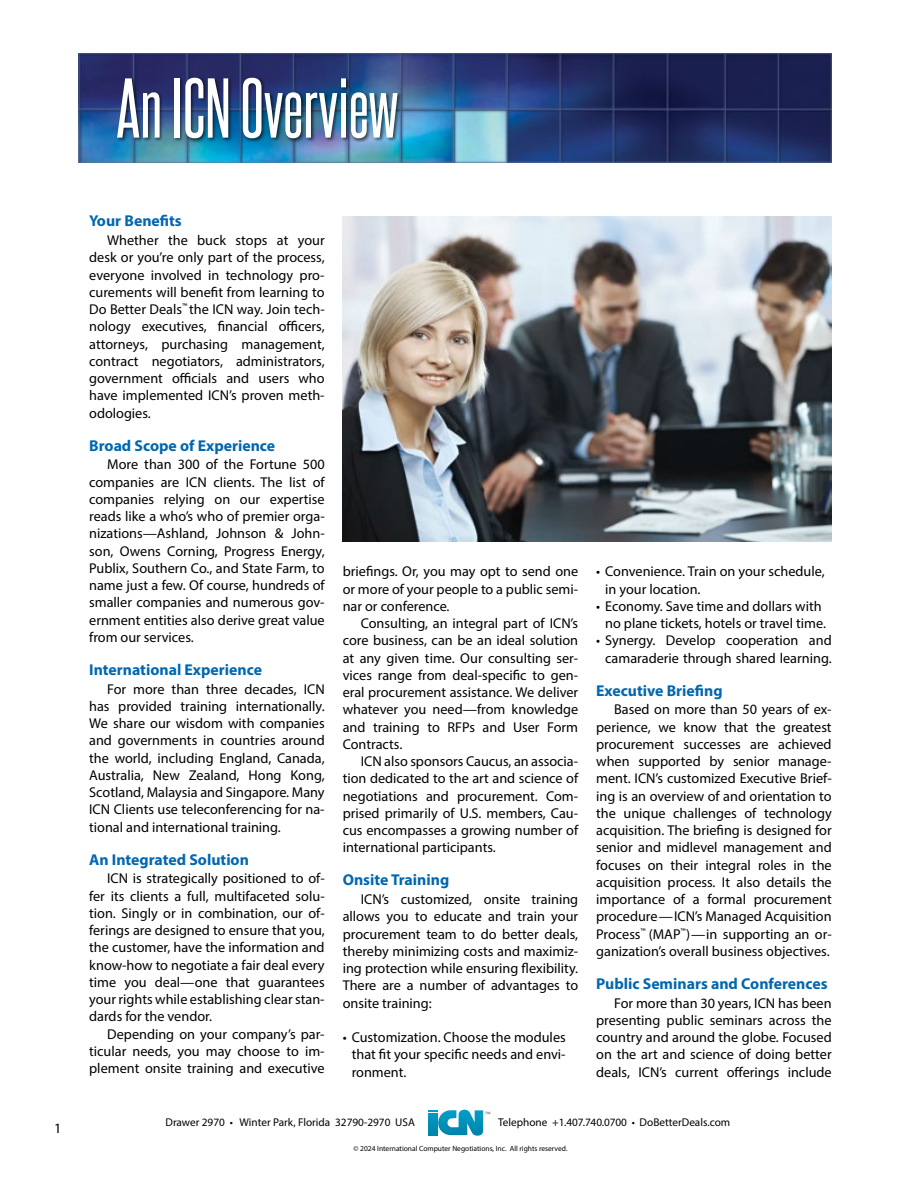
<style>
.page{position:relative;width:918px;height:1188px;background:#fff}
.page>*{position:absolute;margin:0;border:0;box-sizing:border-box;transform-origin:0 0}
.t1{font:72px "Steelfish Rg";color:#fff}
.t2{font:700 15.75px "Myriad Pro";color:#0067b1}
.t3{font:14.25px/17.2px "Myriad Pro";color:#000;text-align:justify}
.t4{font:11.25px "Myriad Pro";color:#000}
.t5{font:7.5px "Myriad Pro";color:#000}
.t6{font:5.85px "Helvetica Neue";color:#636466}
</style>
<div class="page">
<svg style="left:428px;top:1109px;width:55px;height:27px"></svg>
<img style="left:79px;top:53px;width:753px;height:110px">
<div style="left:116px;top:77px;width:286px;height:66px;background:#000;opacity:.6"></div>
<img style="left:343px;top:216px;width:489px;height:325px">
<p class="t3" style="left:54px;top:1120px;width:9px">1</p>
<h1 class="t1" style="left:116px;top:57px;width:284px">An ICN Overview</h1>
<p class="t2" style="left:89px;top:211px;width:94px">Your Benefits</p>
<p class="t3" style="left:89px;top:231px;width:237px;text-indent:18px">Whether the buck stops at your desk or you’re only part of the process, everyone involved in technology pro&shy;curements will benefit from learning to Do Better Deals<sup>™</sup> the ICN way. Join tech&shy;nology executives, financial officers, attorneys, purchasing management, contract negotiators, administrators, government officials and users who have implemented ICN’s proven meth&shy;odologies.</p>
<p class="t2" style="left:89px;top:435px;width:188px">Broad Scope of Experience</p>
<p class="t3" style="left:89px;top:456px;width:237px;text-indent:18px">More than 300 of the Fortune 500 companies are ICN clients. The list of companies relying on our expertise reads like a who’s who of premier orga&shy;nizations—Ashland, Johnson &amp; John&shy;son, Owens Corning, Progress Energy, Publix, Southern Co., and State Farm, to name just a few. Of course, hundreds of smaller companies and numerous gov&shy;ernment entities also derive great value from our services.</p>
<p class="t2" style="left:89px;top:659px;width:174px">International Experience</p>
<p class="t3" style="left:89px;top:680px;width:237px;text-indent:18px">For more than three decades, ICN has provided training internationally.<br>We share our wisdom with companies and governments in countries around the world, including England, Canada, Australia, New Zealand, Hong Kong, Scotland, Malaysia and Singapore. Many ICN Clients use teleconferencing for na&shy;tional and international training.</p>
<p class="t2" style="left:89px;top:849px;width:161px">An Integrated Solution</p>
<p class="t3" style="left:89px;top:870px;width:237px;text-indent:18px">ICN is strategically positioned to of&shy;fer its clients a full, multifaceted solu&shy;tion. Singly or in combination, our of&shy;ferings are designed to ensure that you, the customer, have the information and know-how to negotiate a fair deal every time you deal—one that guarantees your rights while establishing clear stan&shy;dards for the vendor.</p>
<p class="t3" style="left:89px;top:1025px;width:237px;text-indent:18px">Depending on your company’s par&shy;ticular needs, you may choose to im&shy;plement onsite training and executive</p>
<p class="t3" style="left:343px;top:563px;width:237px">briefings. Or, you may opt to send one or more of your people to a public semi&shy;nar or conference.</p>
<p class="t3" style="left:343px;top:614px;width:237px;text-indent:18px">Consulting, an integral part of ICN’s core business, can be an ideal solution at any given time. Our consulting ser&shy;vices range from deal-specific to gen&shy;eral procurement assistance. We deliver whatever you need—from knowledge and training to RFPs and User Form Contracts.</p>
<p class="t3" style="left:343px;top:753px;width:237px;text-indent:18px">ICN also sponsors Caucus, an associa&shy;tion dedicated to the art and science of negotiations and procurement. Com&shy;prised primarily of U.S. members, Cau&shy;cus encompasses a growing number of international participants.</p>
<p class="t2" style="left:343px;top:870px;width:108px">Onsite Training</p>
<p class="t3" style="left:343px;top:890px;width:237px;text-indent:18px">ICN’s customized, onsite training allows you to educate and train your procurement team to do better deals, thereby minimizing costs and maximiz&shy;ing protection while ensuring flexibility.<br>There are a number of advantages to onsite training:</p>
<p class="t3" style="left:352px;top:1029px;width:216px;text-indent:-9px">• Customization. Choose the modules that fit your specific needs and envi&shy;ronment.</p>
<p class="t6" style="left:485px;top:1109px;width:7px">™</p>
<p class="t3" style="left:605px;top:563px;width:221px;text-indent:-9px">• Convenience. Train on your schedule, in your location.</p>
<p class="t3" style="left:605px;top:597px;width:222px;text-indent:-9px">• Economy. Save time and dollars with no plane tickets, hotels or travel time.</p>
<p class="t3" style="left:596px;top:632px;width:237px;text-align:right">• Synergy. Develop cooperation and camaraderie through shared learning.</p>
<p class="t2" style="left:596px;top:680px;width:128px">Executive Briefing</p>
<p class="t3" style="left:596px;top:701px;width:237px;text-indent:18px">Based on more than 50 years of ex&shy;perience, we know that the greatest procurement successes are achieved when supported by senior manage&shy;ment. ICN’s customized Executive Brief&shy;ing is an overview of and orientation to the unique challenges of technology acquisition. The briefing is designed for senior and midlevel management and focuses on their integral roles in the acquisition process. It also details the importance of a formal procurement procedure—ICN’s Managed Acquisition Process<sup>™</sup> (MAP<sup>™</sup>)—in supporting an or&shy;ganization’s overall business objectives.</p>
<p class="t2" style="left:596px;top:973px;width:233px">Public Seminars and Conferences</p>
<p class="t3" style="left:596px;top:994px;width:237px;text-indent:18px">For more than 30 years, ICN has been presenting public seminars across the country and around the globe. Focused on the art and science of doing better deals, ICN’s current offerings include</p>
<p class="t4" style="left:166px;top:1115px;width:251px">Drawer 2970 • Winter Park, Florida 32790-2970 USA</p>
<p class="t4" style="left:498px;top:1116px;width:234px">Telephone +1.407.740.0700 • DoBetterDeals.com</p>
<p class="t5" style="left:354px;top:1144px;width:216px">© 2024 International Computer Negotiations, Inc. All rights reserved.</p>
</div>
